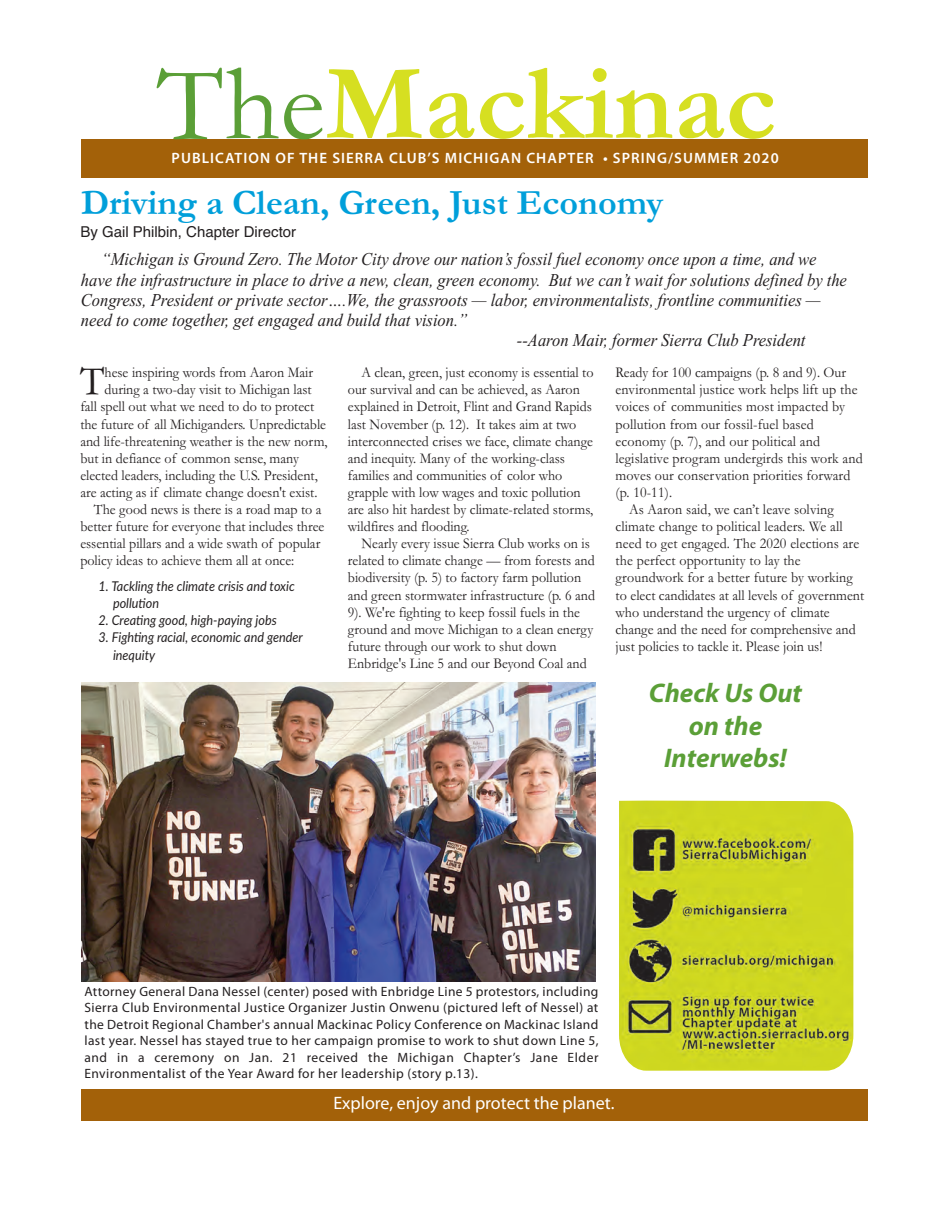
<style>
.page{position:relative;width:945px;height:1215px;background:#fff}
.page>*{position:absolute;margin:0;border:0;box-sizing:border-box;transform-origin:0 0}
.t1{font:700 108.3px "Garamond";color:#d6df21}
.t2{font:42.15px "Garamond";color:#231f20;scale:.94 1}
.t3{font:700 36px "Garamond";color:#009fda}
.t4{font:italic 700 27px "Myriad Pro";color:#5b9f37}
.t5{font:italic 18px/20.2px "Times New Roman";color:#231f20;scale:.92 1}
.t6{font:18px "Myriad Pro";color:#fff}
.t7{font:15px/17.1px "Garamond";color:#231f20;scale:.94 1}
.t8{font:600 15px "Myriad Pro";letter-spacing:.07em;color:#fff}
.t9{font:15px "Helvetica";color:#231f20}
.t10{font:13.5px/16.5px "Myriad Pro";letter-spacing:.03em;color:#231f20;text-align:justify}
.t11{font:italic 13.5px/17.1px "Lato";color:#231f20;scale:.94 1}
.s1{font-weight:400;color:#5b9f37}
</style>
<div class="page">
<div style="left:81px;top:140px;width:786px;height:38px;background:#a36109"></div>
<div style="left:81px;top:1089px;width:787px;height:31px;background:#a36109"></div>
<img style="left:619px;top:800px;width:234px;height:271px">
<img style="left:81px;top:682px;width:514px;height:299px">
<p class="t1" style="left:157px;top:62px;width:621px"><span class="s1">The</span>Mackinac</p>
<p class="t8" style="left:172px;top:152px;width:609px">PUBLICATION OF THE SIERRA CLUB’S MICHIGAN CHAPTER • SPRING/SUMMER 2020</p>
<p class="t3" style="left:81px;top:189px;width:584px">Driving a Clean, Green, Just Economy</p>
<p class="t9" style="left:80px;top:226px;width:217px">By Gail Philbin, Chapter Director</p>
<p class="t5" style="left:81px;top:251px;width:834px;text-indent:21px">“Michigan is Ground Zero. The Motor City drove our nation’s fossil fuel economy once upon a time, and we have the infrastructure in place to drive a new, clean, green economy. But we can’t wait for solutions defined by the Congress, President or private sector….We, the grassroots — labor, environmentalists, frontline communities — need to come together, get engaged and build that vision.”</p>
<p class="t5" style="left:517px;top:332px;width:315px">--Aaron Mair, former Sierra Club President</p>
<p class="t2" style="left:80px;top:367px;width:27px">T</p>
<p class="t7" style="left:105px;top:366px;width:223px">hese inspiring words from Aaron Mair</p>
<p class="t7" style="left:105px;top:383px;width:222px">during a two-day visit to Michigan last</p>
<p class="t7" style="left:80px;top:400px;width:250px">fall spell out what we need to do to protect</p>
<p class="t7" style="left:80px;top:417px;width:263px">the future of all Michiganders. Unpredictable</p>
<p class="t7" style="left:80px;top:434px;width:265px">and life-threatening weather is the new norm,</p>
<p class="t7" style="left:80px;top:451px;width:234px">but in defiance of common sense, many</p>
<p class="t7" style="left:80px;top:468px;width:254px">elected leaders, including the U.S. President,</p>
<p class="t7" style="left:80px;top:485px;width:254px">are acting as if climate change doesn't exist.</p>
<p class="t7" style="left:80px;top:502px;width:261px;text-indent:14px">The good news is there is a road map to a better future for everyone that includes three essential pillars and a wide swath of popular policy ideas to achieve them all at once:</p>
<p class="t11" style="left:113px;top:578px;width:195px;text-indent:-14px">1. Tackling the climate crisis and toxic pollution</p>
<p class="t11" style="left:99px;top:612px;width:191px">2. Creating good, high-paying jobs</p>
<p class="t11" style="left:113px;top:629px;width:203px;line-height:18.1px;text-indent:-14px">3. Fighting racial, economic and gender inequity</p>
<p class="t7" style="left:348px;top:366px;width:263px;text-indent:13px">A clean, green, just economy is essential to our survival and can be achieved, as Aaron explained in Detroit, Flint and Grand Rapids last November (p. 12). It takes aim at two interconnected crises we face, climate change and inequity. Many of the working-class families and communities of color who grapple with low wages and toxic pollution are also hit hardest by climate-related storms, wildfires and flooding.</p>
<p class="t7" style="left:348px;top:537px;width:264px;text-indent:14px">Nearly every issue Sierra Club works on is related to climate change — from forests and biodiversity (p. 5) to factory farm pollution and green stormwater infrastructure (p. 6 and 9). We're fighting to keep fossil fuels in the ground and move Michigan to a clean energy future through our work to shut down Enbridge's Line 5 and our Beyond Coal and</p>
<p class="t7" style="left:616px;top:366px;width:265px">Ready for 100 campaigns (p. 8 and 9). Our environmental justice work helps lift up the voices of communities most impacted by pollution from our fossil-fuel based economy (p. 7), and our political and legislative program undergirds this work and moves our conservation priorities forward (p. 10-11).</p>
<p class="t7" style="left:616px;top:502px;width:266px;text-indent:14px">As Aaron said, we can’t leave solving climate change to political leaders. We all need to get engaged. The 2020 elections are the perfect opportunity to lay the groundwork for a better future by working to elect candidates at all levels of government who understand the urgency of climate change and the need for comprehensive and just policies to tackle it. Please join us!</p>
<p class="t4" style="left:649px;top:677px;width:155px">Check Us Out</p>
<p class="t4" style="left:689px;top:710px;width:75px">on the</p>
<p class="t4" style="left:664px;top:742px;width:124px">Interwebs!</p>
<p class="t10" style="left:84px;top:984px;width:515px">Attorney General Dana Nessel (center) posed with Enbridge Line 5 protestors, including Sierra Club Environmental Justice Organizer Justin Onwenu (pictured left of Nessel) at the Detroit Regional Chamber's annual Mackinac Policy Conference on Mackinac Island last year. Nessel has stayed true to her campaign promise to work to shut down Line 5, and in a ceremony on Jan. 21 received the Michigan Chapter’s Jane Elder Environmentalist of the Year Award for her leadership (story p.13).</p>
<p class="t6" style="left:333px;top:1096px;width:283px">Explore, enjoy and protect the planet.</p>
</div>
